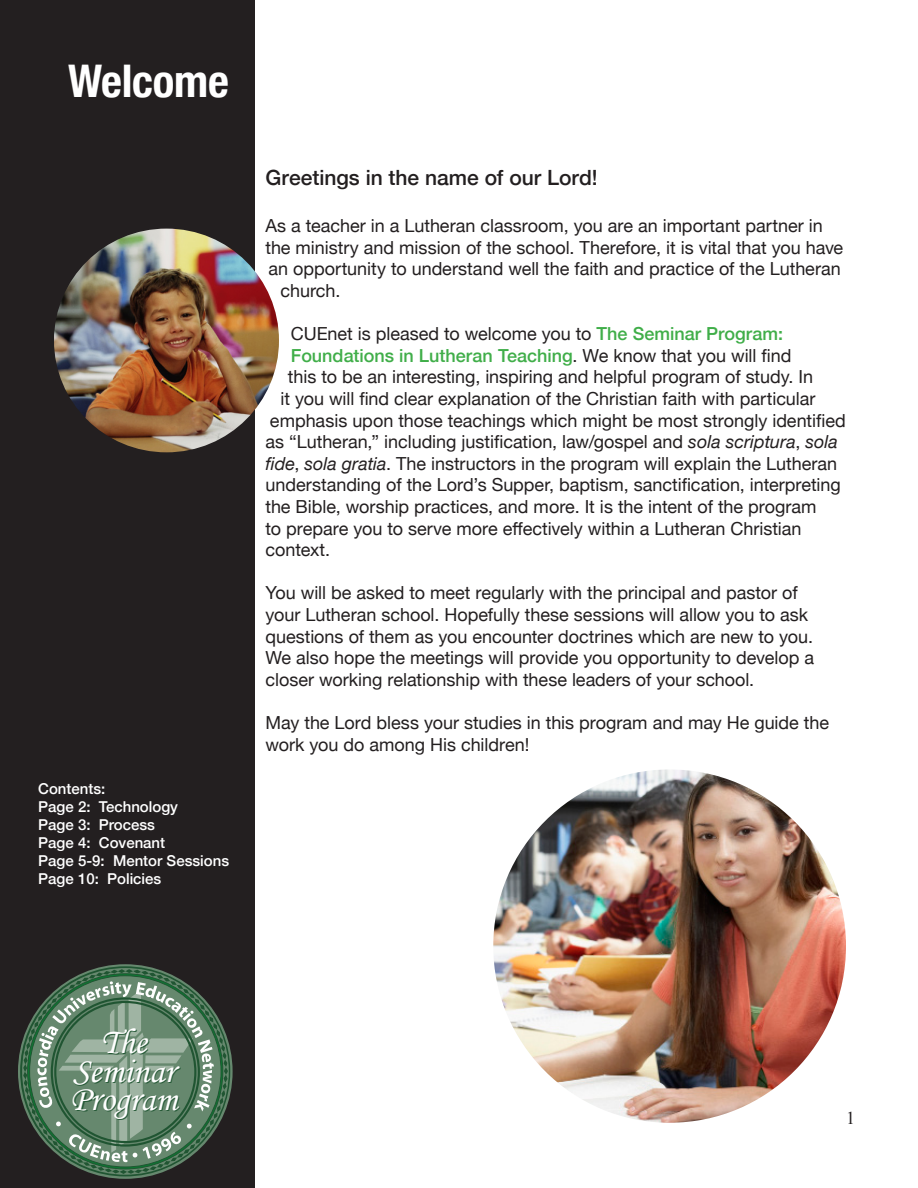
<style>
.page{position:relative;width:918px;height:1188px;background:#fff}
.page>*{position:absolute;margin:0;border:0;box-sizing:border-box;transform-origin:0 0}
.t1{font:700 condensed 45px "Helvetica Neue";letter-spacing:-.005em;color:#fff}
.t2{font:36px/28.5px "Monotype Corsiva";color:#fff;text-align:center}
.t3{font:500 21px "Helvetica Neue";color:#231f20}
.t4{font:18px/21.6px "Helvetica Neue";color:#231f20}
.t5{font:500 18px "Helvetica Neue";color:#40ae49}
.t6{font:18px "Times New Roman";color:#231f20}
.t7{font:500 15px/18px "Helvetica Neue";color:#fff}
.s1{font-weight:500;color:#40ae49}
.s2{font-weight:400;color:#231f20}
.s3{font-style:italic}
</style>
<div class="page">
<div style="left:0;top:0;width:255px;height:1188px;background:#231f20"></div>
<svg style="left:20px;top:966px;width:210px;height:210px"></svg>
<svg style="left:23px;top:969px;width:205px;height:205px"></svg>
<img style="left:54px;top:229px;width:225px;height:223px">
<img style="left:493px;top:769px;width:353px;height:354px;border-radius:177px">
<h1 class="t1" style="left:68px;top:44px;width:162px">Welcome</h1>
<p class="t7" style="left:38px;top:778px;width:192px">Contents:<br>Page 2: Technology<br>Page 3: Process<br>Page 4: Covenant<br>Page 5-9: Mentor Sessions<br>Page 10: Policies</p>
<p class="t3" style="left:265px;top:161px;width:334px">Greetings in the name of our Lord!</p>
<p class="t4" style="left:265px;top:216px;width:559px">As a teacher in a Lutheran classroom, you are an important partner in</p>
<p class="t4" style="left:265px;top:238px;width:579px">the ministry and mission of the school. Therefore, it is vital that you have</p>
<p class="t4" style="left:268px;top:259px;width:574px">an opportunity to understand well the faith and practice of the Lutheran</p>
<p class="t4" style="left:280px;top:281px;width:61px">church.</p>
<p class="t4" style="left:291px;top:324px;width:494px">CUEnet is pleased to welcome you to <span class="s1">The Seminar Program:</span></p>
<p class="t5" style="left:291px;top:341px;width:502px">Foundations in Lutheran Teaching<span class="s2">. We know that you will find</span></p>
<p class="t4" style="left:288px;top:367px;width:527px">this to be an interesting, inspiring and helpful program of study. In</p>
<p class="t4" style="left:280px;top:389px;width:537px">it you will find clear explanation of the Christian faith with particular</p>
<p class="t4" style="left:270px;top:411px;width:577px">emphasis upon those teachings which might be most strongly identified</p>
<p class="t4" style="left:265px;top:432px;width:574px">as “Lutheran,” including justification, law/gospel and <span class="s3">sola scriptura</span>, <span class="s3">sola</span></p>
<p class="t4" style="left:265px;top:454px;width:573px"><span class="s3">fide</span>, <span class="s3">sola gratia</span>. The instructors in the program will explain the Lutheran</p>
<p class="t4" style="left:265px;top:475px;width:577px">understanding of the Lord’s Supper, baptism, sanctification, interpreting</p>
<p class="t4" style="left:265px;top:497px;width:553px">the Bible, worship practices, and more. It is the intent of the program</p>
<p class="t4" style="left:265px;top:519px;width:538px">to prepare you to serve more effectively within a Lutheran Christian</p>
<p class="t4" style="left:265px;top:540px;width:66px">context.</p>
<p class="t4" style="left:265px;top:583px;width:550px">You will be asked to meet regularly with the principal and pastor of your Lutheran school. Hopefully these sessions will allow you to ask questions of them as you encounter doctrines which are new to you.<br>We also hope the meetings will provide you opportunity to develop a closer working relationship with these leaders of your school.</p>
<p class="t4" style="left:265px;top:713px;width:565px">May the Lord bless your studies in this program and may He guide the work you do among His children!</p>
<h2 class="t2" style="left:70px;top:1028px;width:109px">The<br>Seminar<br>Program</h2>
<p class="t6" style="left:846px;top:1106px;width:10px">1</p>
</div>
